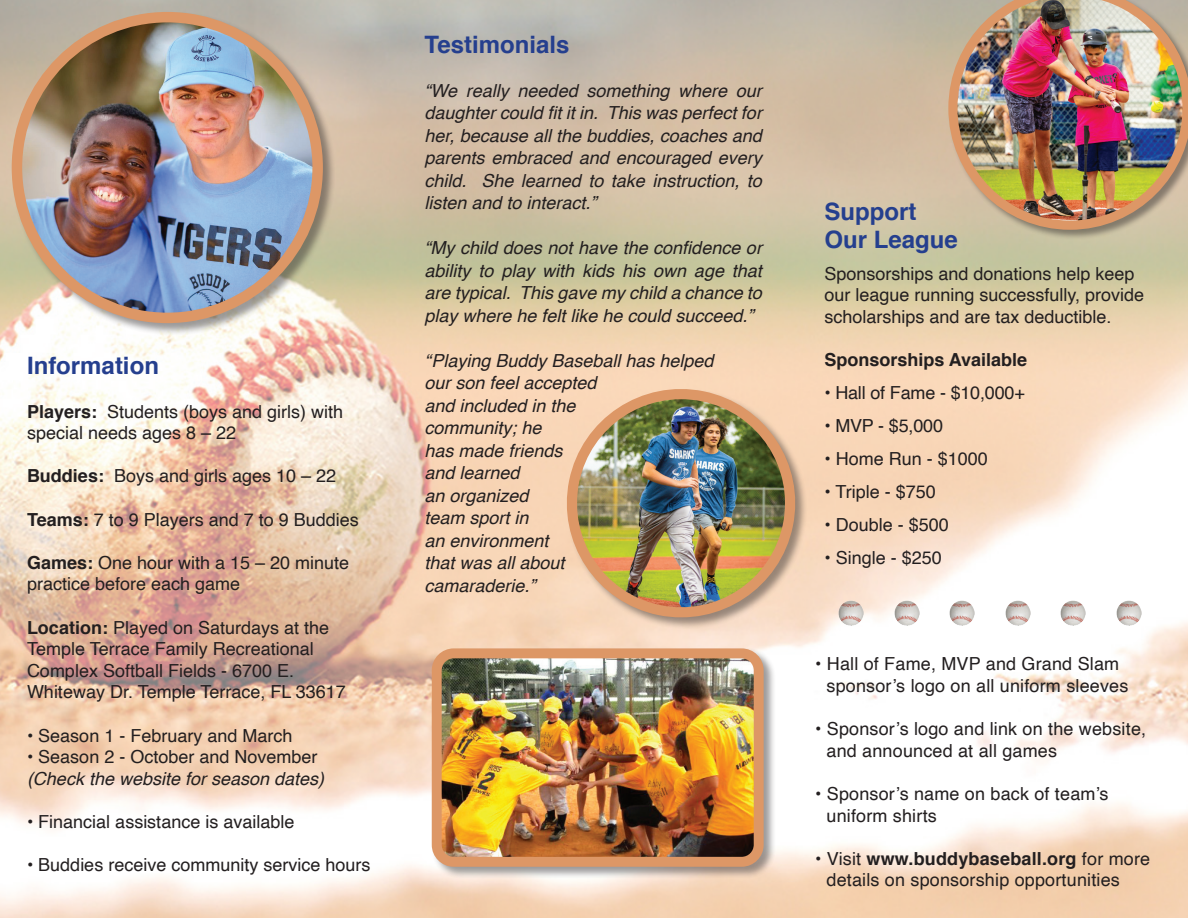
<style>
.page{position:relative;width:1188px;height:918px;background:#fff}
.page>*{position:absolute;margin:0;border:0;box-sizing:border-box;transform-origin:0 0}
.t1{font:700 24px/28.8px "Helvetica";color:#253f8e}
.t2{font:18px/21.6px "Helvetica";color:#231f20}
.t3{font:italic 18px/22.5px "Helvetica";color:#231f20;text-align:justify}
.t4{font:700 18px "Helvetica";color:#231f20}
.s1{font-weight:700}
</style>
<div class="page">
<img style="left:0;top:0;width:1188px;height:918px">
<img style="left:839px;top:601px;width:25px;height:24px">
<img style="left:950px;top:601px;width:25px;height:24px">
<img style="left:1061px;top:601px;width:25px;height:24px">
<img style="left:894px;top:601px;width:25px;height:24px">
<img style="left:1005px;top:601px;width:25px;height:24px">
<img style="left:1116px;top:601px;width:25px;height:24px">
<div style="left:431px;top:648px;width:345px;height:231px;background:#231f20;opacity:.45"></div>
<img style="left:443px;top:659px;width:310px;height:197px">
<div style="left:432px;top:648px;width:332px;height:219px;border:10px solid #dd9766;border-radius:17px"></div>
<div style="left:11px;top:12px;width:324px;height:324px;background:#231f20;opacity:.45"></div>
<img style="left:17px;top:17px;width:301px;height:301px;border-radius:150px">
<div style="left:12px;top:12px;width:311px;height:311px;border:10px solid #dd9766;border-radius:50%"></div>
<div style="left:948px;top:0;width:240px;height:241px;background:#231f20;opacity:.45"></div>
<img style="left:948px;top:0;width:240px;height:230px">
<div style="left:567px;top:389px;width:241px;height:241px;background:#231f20;opacity:.45"></div>
<img style="left:550px;top:372px;width:262px;height:250px">
<h1 class="t1" style="left:27px;top:352px;width:133px">Information</h1>
<p class="t2" style="left:27px;top:401px;width:318px"><span class="s1">Players:</span> Students (boys and girls) with special needs ages 8 – 22</p>
<p class="t2" style="left:27px;top:466px;width:311px"><span class="s1">Buddies:</span> Boys and girls ages 10 – 22</p>
<p class="t2" style="left:27px;top:509px;width:333px"><span class="s1">Teams:</span> 7 to 9 Players and 7 to 9 Buddies</p>
<p class="t2" style="left:27px;top:552px;width:324px"><span class="s1">Games:</span> One hour with a 15 – 20 minute practice before each game</p>
<p class="t2" style="left:27px;top:617px;width:320px"><span class="s1">Location:</span> Played on Saturdays at the Temple Terrace Family Recreational Complex Softball Fields - 6700 E.<br>Whiteway Dr. Temple Terrace, FL 33617</p>
<p class="t2" style="left:27px;top:725px;width:267px">• Season 1 - February and March</p>
<p class="t2" style="left:27px;top:747px;width:292px">• Season 2 - October and November</p>
<p class="t3" style="left:27px;top:768px;width:299px">(Check the website for season dates)</p>
<p class="t2" style="left:27px;top:811px;width:269px">• Financial assistance is available</p>
<p class="t2" style="left:27px;top:855px;width:345px">• Buddies receive community service hours</p>
<h1 class="t1" style="left:424px;top:30px;width:146px">Testimonials</h1>
<p class="t3" style="left:424px;top:79px;width:339px">“We really needed something where our daughter could fit it in. This was perfect for her, because all the buddies, coaches and parents embraced and encouraged every child. She learned to take instruction, to listen and to interact.”</p>
<p class="t3" style="left:424px;top:237px;width:339px">“My child does not have the confidence or ability to play with kids his own age that are typical. This gave my child a chance to play where he felt like he could succeed.”</p>
<p class="t3" style="left:424px;top:349px;width:291px;text-align:left">“Playing Buddy Baseball has helped our son feel accepted<br>and included in the<br>community; he<br>has made friends<br>and learned<br>an organized<br>team sport in<br>an environment<br>that was all about<br>camaraderie.”</p>
<h1 class="t1" style="left:824px;top:197px;width:135px">Support<br>Our League</h1>
<p class="t2" style="left:824px;top:263px;width:321px">Sponsorships and donations help keep our league running successfully, provide scholarships and are tax deductible.</p>
<p class="t4" style="left:824px;top:345px;width:204px">Sponsorships Available</p>
<p class="t2" style="left:824px;top:383px;width:202px">• Hall of Fame - $10,000+</p>
<p class="t2" style="left:824px;top:416px;width:120px">• MVP - $5,000</p>
<p class="t2" style="left:824px;top:449px;width:165px">• Home Run - $1000</p>
<p class="t2" style="left:824px;top:482px;width:113px">• Triple - $750</p>
<p class="t2" style="left:824px;top:515px;width:126px">• Double - $500</p>
<p class="t2" style="left:824px;top:548px;width:119px">• Single - $250</p>
<p class="t2" style="left:827px;top:654px;width:303px;text-indent:-11px">• Hall of Fame, MVP and Grand Slam sponsor’s logo on all uniform sleeves</p>
<p class="t2" style="left:827px;top:719px;width:321px;text-indent:-11px">• Sponsor’s logo and link on the website, and announced at all games</p>
<p class="t2" style="left:827px;top:783px;width:284px;text-indent:-11px">• Sponsor’s name on back of team’s uniform shirts</p>
<p class="t2" style="left:827px;top:848px;width:325px;text-indent:-11px">• Visit <span class="s1">www.buddybaseball.org</span> for more details on sponsorship opportunities</p>
</div>
